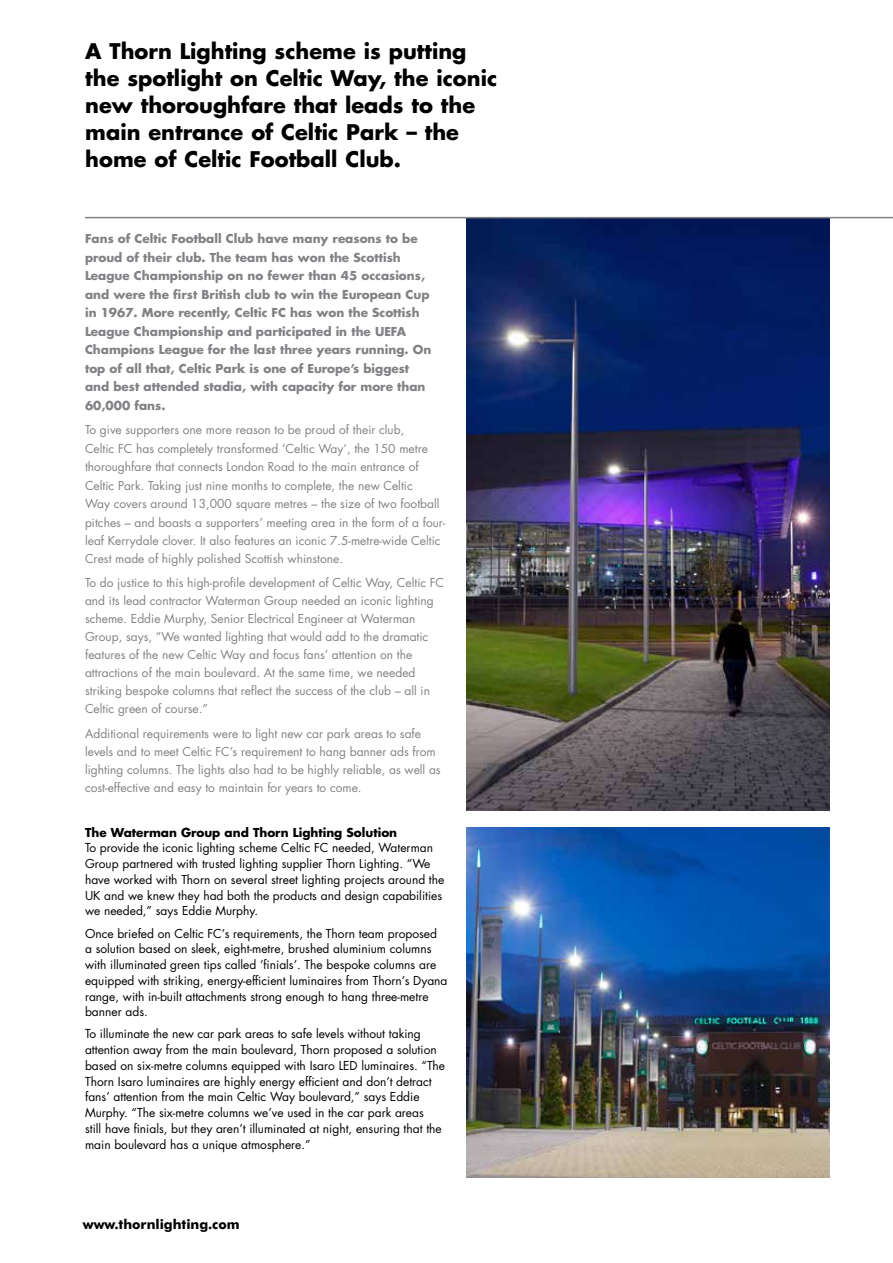
<style>
.page{position:relative;width:893px;height:1263px;background:#fff}
.page>*{position:absolute;margin:0;border:0;box-sizing:border-box;transform-origin:0 0}
.t1{font:700 21px/27px "Futura";color:#000}
.t2{font:700 13.5px "Futura BT";color:#000}
.t3{font:12px/18.3px "Futura";color:#808285}
.t4{font:12px/15.8px "Futura";color:#000}
.t5{font:700 12px/18.5px "Futura";color:#808285}
.t6{font:700 12px "Futura";color:#000}
</style>
<div class="page">
<img style="left:467px;top:218px;width:362px;height:592px">
<hr style="left:85px;top:217px;width:808px;height:1px;background:#808285">
<img style="left:467px;top:827px;width:362px;height:351px">
<h1 class="t1" style="left:85px;top:37px;width:413px">A Thorn Lighting scheme is putting the spotlight on Celtic Way, the iconic new thoroughfare that leads to the main entrance of Celtic Park – the home of Celtic Football Club.</h1>
<p class="t5" style="left:85px;top:229px;width:348px">Fans of Celtic Football Club have many reasons to be proud of their club. The team has won the Scottish League Championship on no fewer than 45 occasions, and were the first British club to win the European Cup in 1967. More recently, Celtic FC has won the Scottish League Championship and participated in the UEFA Champions League for the last three years running. On top of all that, Celtic Park is one of Europe’s biggest and best attended stadia, with capacity for more than 60,000 fans.</p>
<p class="t3" style="left:85px;top:421px;width:362px">To give supporters one more reason to be proud of their club,<br>Celtic FC has completely transformed ‘Celtic Way’, the 150 metre thoroughfare that connects London Road to the main entrance of Celtic Park. Taking just nine months to complete, the new Celtic<br>Way covers around 13,000 square metres – the size of two football pitches – and boasts a supporters’ meeting area in the form of a four&shy;leaf Kerrydale clover. It also features an iconic 7.5-metre-wide Celtic Crest made of highly polished Scottish whinstone.</p>
<p class="t3" style="left:85px;top:573px;width:361px">To do justice to this high-profile development of Celtic Way, Celtic FC and its lead contractor Waterman Group needed an iconic lighting scheme. Eddie Murphy, Senior Electrical Engineer at Waterman Group, says, “We wanted lighting that would add to the dramatic features of the new Celtic Way and focus fans’ attention on the attractions of the main boulevard. At the same time, we needed striking bespoke columns that reflect the success of the club – all in Celtic green of course.”</p>
<p class="t3" style="left:85px;top:724px;width:357px">Additional requirements were to light new car park areas to safe levels and to meet Celtic FC’s requirement to hang banner ads from lighting columns. The lights also had to be highly reliable, as well as cost-effective and easy to maintain for years to come.</p>
<p class="t6" style="left:85px;top:824px;width:314px">The Waterman Group and Thorn Lighting Solution</p>
<p class="t4" style="left:85px;top:840px;width:361px">To provide the iconic lighting scheme Celtic FC needed, Waterman Group partnered with trusted lighting supplier Thorn Lighting. “We have worked with Thorn on several street lighting projects around the UK and we knew they had both the products and design capabilities we needed,” says Eddie Murphy.</p>
<p class="t4" style="left:85px;top:925px;width:364px">Once briefed on Celtic FC’s requirements, the Thorn team proposed<br>a solution based on sleek, eight-metre, brushed aluminium columns with illuminated green tips called ‘finials’. The bespoke columns are equipped with striking, energy-efficient luminaires from Thorn’s Dyana range, with in-built attachments strong enough to hang three-metre banner ads.</p>
<p class="t4" style="left:85px;top:1026px;width:362px">To illuminate the new car park areas to safe levels without taking attention away from the main boulevard, Thorn proposed a solution based on six-metre columns equipped with Isaro LED luminaires. “The Thorn Isaro luminaires are highly energy efficient and don’t detract fans’ attention from the main Celtic Way boulevard,” says Eddie Murphy. “The six-metre columns we’ve used in the car park areas<br>still have finials, but they aren’t illuminated at night, ensuring that the main boulevard has a unique atmosphere.”</p>
<p class="t2" style="left:83px;top:1216px;width:158px">www.thornlighting.com</p>
</div>
